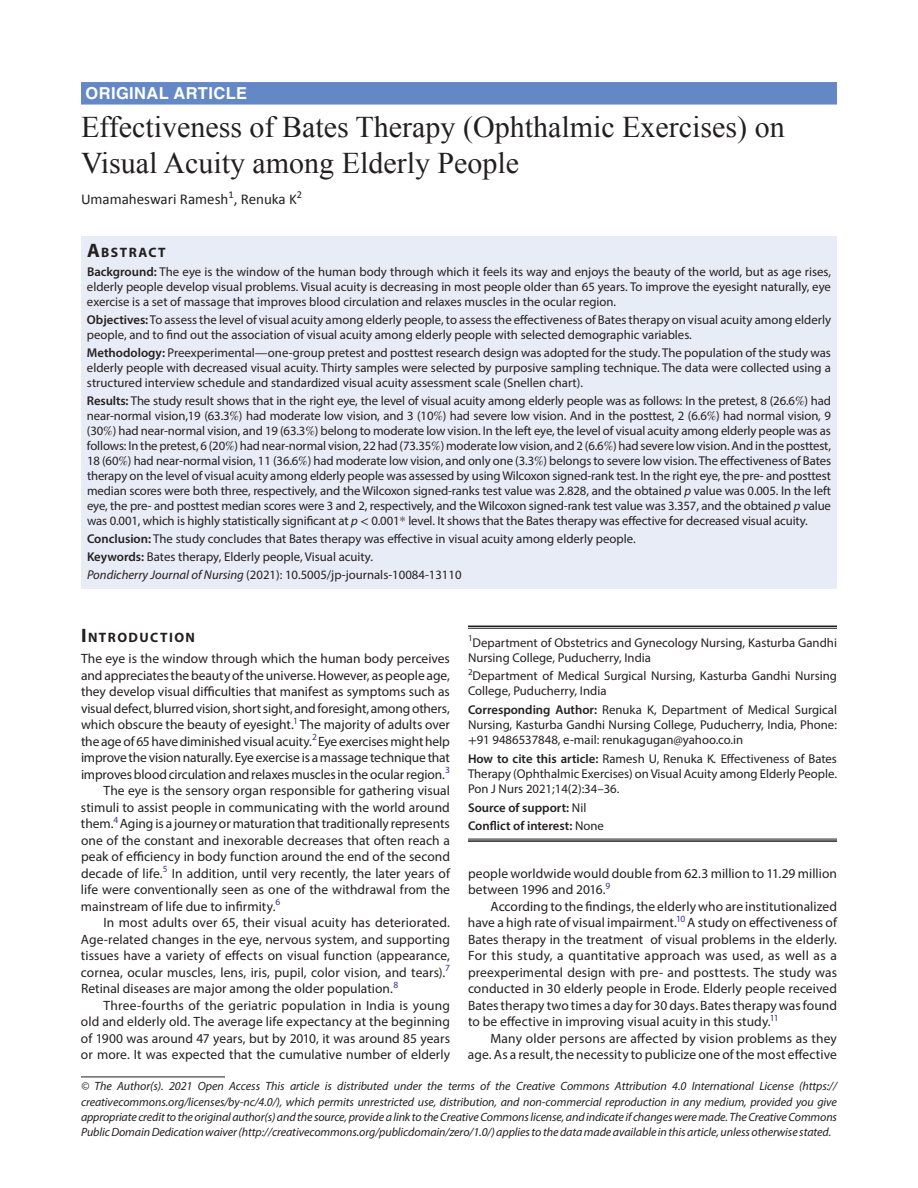
<style>
.page{position:relative;width:918px;height:1188px;background:#fff}
.page>*{position:absolute;margin:0;border:0;box-sizing:border-box;transform-origin:0 0}
.t1{font:30px/36px "Times New Roman";color:#231f20}
.PJN-ART{font:700 16.5px "Helvetica LT Std";letter-spacing:.025em;color:#fff}
.AuthorName{font:15px "Calibri";color:#231f20}
.Head-1-first{font:700 13.65px "Myriad Pro";letter-spacing:.105em;color:#231f20}
.AbstractTitle{font:700 13.65px "Myriad Pro";letter-spacing:.105em;color:#231f20}
.Para-Indent{font:13.5px/16.5px "Myriad Pro";letter-spacing:.005em;color:#231f20;text-align:justify}
.Para-NoIndent{font:13.5px/16.5px "Myriad Pro";letter-spacing:-.01em;color:#231f20;text-align:justify}
.Keywords{font:12.75px/15px "Myriad Pro";color:#231f20;text-align:justify}
.Corollary-Para{font:12.75px/15.3px "Myriad Pro";color:#231f20;text-align:justify}
.Affiliation-first{font:12.75px/15.3px "Myriad Pro";color:#231f20}
.Affiliation{font:12.75px/15.3px "Myriad Pro";color:#231f20}
.JT_DOI{font:12.75px "Myriad Pro";color:#231f20}
.Affiliation-foot-las{font:600 12.75px "Myriad Pro";color:#231f20}
.Corollary-Para-2{font:600 12.75px "Myriad Pro";color:#231f20}
.FootNote{font:italic 12px/15.1px "Myriad Pro";letter-spacing:-.005em;color:#231f20;text-align:justify}
.s1{font-size:19.5px}
.s2{font-weight:600}
.s3{font-family:"STIX General"}
.s4{font-style:italic}
.s5{font-weight:400}
</style>
<div class="page">
<div style="left:81px;top:82px;width:756px;height:23px;background:#6487c5"></div>
<div style="left:81px;top:236px;width:756px;height:26px;background:#e8ecf6"></div>
<div style="left:81px;top:261px;width:756px;height:54px;background:#e8ecf6"></div>
<div style="left:81px;top:309px;width:756px;height:39px;background:#e8ecf6"></div>
<div style="left:81px;top:342px;width:756px;height:54px;background:#e8ecf6"></div>
<div style="left:81px;top:390px;width:756px;height:145px;background:#e8ecf6"></div>
<div style="left:81px;top:528px;width:756px;height:24px;background:#e8ecf6"></div>
<div style="left:81px;top:546px;width:756px;height:24px;background:#e8ecf6"></div>
<div style="left:81px;top:564px;width:756px;height:24px;background:#e8ecf6"></div>
<hr style="left:468px;top:626px;width:369px;height:1px;background:#231f20">
<hr style="left:468px;top:628px;width:369px;height:1px;background:#231f20">
<hr style="left:468px;top:839px;width:369px;height:1px;background:#231f20">
<hr style="left:468px;top:840px;width:369px;height:2px;background:#231f20">
<hr style="left:81px;top:1077px;width:144px;height:1px;background:#231f20">
<p class="PJN-ART" style="left:86px;top:83px;width:163px">ORIGINAL ARTICLE</p>
<p class="t1" style="left:81px;top:108px;width:705px">Effectiveness of Bates Therapy (Ophthalmic Exercises) on<br>Visual Acuity among Elderly People</p>
<p class="AuthorName" style="left:81px;top:190px;width:223px">Umamaheswari Ramesh<sup>1</sup>, Renuka K<sup>2</sup></p>
<p class="AbstractTitle" style="left:87px;top:243px;width:80px"><span class="s1">A</span>BSTRACT</p>
<p class="Keywords" style="left:87px;top:264px;width:746px"><span class="s2">Background:</span> The eye is the window of the human body through which it feels its way and enjoys the beauty of the world, but as age rises, elderly people develop visual problems. Visual acuity is decreasing in most people older than 65 years. To improve the eyesight naturally, eye exercise is a set of massage that improves blood circulation and relaxes muscles in the ocular region.</p>
<p class="Keywords" style="left:87px;top:312px;width:746px"><span class="s2">Objectives:</span> To assess the level of visual acuity among elderly people, to assess the effectiveness of Bates therapy on visual acuity among elderly people, and to find out the association of visual acuity among elderly people with selected demographic variables.</p>
<p class="Keywords" style="left:87px;top:345px;width:745px"><span class="s2">Methodology:</span> Preexperimental—one-group pretest and posttest research design was adopted for the study. The population of the study was elderly people with decreased visual acuity. Thirty samples were selected by purposive sampling technique. The data were collected using a structured interview schedule and standardized visual acuity assessment scale (Snellen chart).</p>
<p class="Keywords" style="left:87px;top:393px;width:746px"><span class="s2">Results:</span> The study result shows that in the right eye, the level of visual acuity among elderly people was as follows: In the pretest, 8 (26.6<span class="s3">%</span>) had near-normal vision,19 (63.3<span class="s3">%</span>) had moderate low vision, and 3 (10<span class="s3">%</span>) had severe low vision. And in the posttest, 2 (6.6<span class="s3">%</span>) had normal vision, 9 (30<span class="s3">%</span>) had near-normal vision, and 19 (63.3<span class="s3">%</span>) belong to moderate low vision. In the left eye, the level of visual acuity among elderly people was as follows: In the pretest, 6 (20<span class="s3">%</span>) had near-normal vision, 22 had (73.35<span class="s3">%</span>) moderate low vision, and 2 (6.6<span class="s3">%</span>) had severe low vision. And in the posttest, 18 (60<span class="s3">%</span>) had near-normal vision, 11 (36.6<span class="s3">%</span>) had moderate low vision, and only one (3.3<span class="s3">%</span>) belongs to severe low vision. The effectiveness of Bates therapy on the level of visual acuity among elderly people was assessed by using Wilcoxon signed-rank test. In the right eye, the pre- and posttest median scores were both three, respectively, and the Wilcoxon signed-ranks test value was 2.828, and the obtained <span class="s4">p</span> value was 0.005. In the left eye, the pre- and posttest median scores were 3 and 2, respectively, and the Wilcoxon signed-rank test value was 3.357, and the obtained <span class="s4">p</span> value was 0.001, which is highly statistically significant at <span class="s4">p</span> <span class="s3">&lt;</span> 0.001<span class="s3">*</span> level. It shows that the Bates therapy was effective for decreased visual acuity.</p>
<p class="Keywords" style="left:87px;top:531px;width:550px"><span class="s2">Conclusion:</span> The study concludes that Bates therapy was effective in visual acuity among elderly people.</p>
<p class="Keywords" style="left:87px;top:549px;width:288px"><span class="s2">Keywords:</span> Bates therapy, Elderly people, Visual acuity.</p>
<p class="JT_DOI" style="left:87px;top:567px;width:376px"><span class="s4">Pondicherry Journal of Nursing</span> (2021): 10.5005/jp-journals-10084-13110</p>
<p class="Head-1-first" style="left:81px;top:629px;width:116px"><span class="s1">I</span>NTRODUCTION</p>
<p class="Para-NoIndent" style="left:81px;top:650px;width:371px">The eye is the window through which the human body perceives and appreciates the beauty of the universe. However, as people age, they develop visual difficulties that manifest as symptoms such as visual defect, blurred vision, short sight, and foresight, among others, which obscure the beauty of eyesight.<sup>1</sup> The majority of adults over the age of 65 have diminished visual acuity.<sup>2</sup> Eye exercises might help improve the vision naturally. Eye exercise is a massage technique that improves blood circulation and relaxes muscles in the ocular region.<sup>3</sup></p>
<p class="Para-Indent" style="left:81px;top:782px;width:371px;text-indent:23px">The eye is the sensory organ responsible for gathering visual stimuli to assist people in communicating with the world around them.<sup>4</sup>Aging is a journey or maturation that traditionally represents one of the constant and inexorable decreases that often reach a peak of efficiency in body function around the end of the second decade of life.<sup>5</sup> In addition, until very recently, the later years of life were conventionally seen as one of the withdrawal from the mainstream of life due to infirmity.<sup>6</sup></p>
<p class="Para-Indent" style="left:81px;top:914px;width:371px;text-indent:23px">In most adults over 65, their visual acuity has deteriorated.<br>Age-related changes in the eye, nervous system, and supporting tissues have a variety of effects on visual function (appearance, cornea, ocular muscles, lens, iris, pupil, color vision, and tears).<sup>7<br></sup>Retinal diseases are major among the older population.<sup>8</sup></p>
<p class="Para-Indent" style="left:81px;top:997px;width:371px;text-indent:23px">Three-fourths of the geriatric population in India is young old and elderly old. The average life expectancy at the beginning of 1900 was around 47 years, but by 2010, it was around 85 years or more. It was expected that the cumulative number of elderly</p>
<p class="Affiliation-first" style="left:468px;top:634px;width:370px"><sup>1</sup>Department of Obstetrics and Gynecology Nursing, Kasturba Gandhi<br>Nursing College, Puducherry, India</p>
<p class="Affiliation" style="left:468px;top:668px;width:371px"><sup>2</sup>Department of Medical Surgical Nursing, Kasturba Gandhi Nursing<br>College, Puducherry, India</p>
<p class="Corollary-Para" style="left:468px;top:702px;width:371px"><span class="s2">Corresponding Author:</span> Renuka K, Department of Medical Surgical Nursing, Kasturba Gandhi Nursing College, Puducherry, India, Phone: <span class="s3">+</span>91 9486537848, e-mail: renukagugan@yahoo.co.in</p>
<p class="Corollary-Para" style="left:468px;top:750px;width:371px"><span class="s2">How to cite this article:</span> Ramesh U, Renuka K<span class="s4">.</span> Effectiveness of Bates Therapy (Ophthalmic Exercises) on Visual Acuity among Elderly People.<br>Pon J Nurs 2021;14(2):34–36.</p>
<p class="Corollary-Para-2" style="left:468px;top:799px;width:120px">Source of support: <span class="s5">Nil</span></p>
<p class="Affiliation-foot-las" style="left:468px;top:817px;width:137px">Conflict of interest: <span class="s5">None</span></p>
<p class="Para-Indent" style="left:468px;top:865px;width:370px">people worldwide would double from 62.3 million to 11.29 million between 1996 and 2016.<sup>9</sup></p>
<p class="Para-Indent" style="left:468px;top:898px;width:371px;text-indent:23px">According to the findings, the elderly who are institutionalized have a high rate of visual impairment.<sup>10</sup> A study on effectiveness of Bates therapy in the treatment of visual problems in the elderly.<br>For this study, a quantitative approach was used, as well as a preexperimental design with pre- and posttests. The study was conducted in 30 elderly people in Erode. Elderly people received Bates therapy two times a day for 30 days. Bates therapy was found to be effective in improving visual acuity in this study.<sup>11</sup></p>
<p class="Para-Indent" style="left:468px;top:1030px;width:371px;text-align:right">Many older persons are affected by vision problems as they age. As a result, the necessity to publicize one of the most effective</p>
<p class="FootNote" style="left:81px;top:1079px;width:758px">© The Author(s). 2021 Open Access This article is distributed under the terms of the Creative Commons Attribution 4.0 International License (https:// creativecommons.org/licenses/by-nc/4.0/), which permits unrestricted use, distribution, and non-commercial reproduction in any medium, provided you give appropriate credit to the original author(s) and the source, provide a link to the Creative Commons license, and indicate if changes were made. The Creative Commons Public Domain Dedication waiver (http://creativecommons.org/publicdomain/zero/1.0/) applies to the data made available in this article, unless otherwise stated.</p>
</div>
